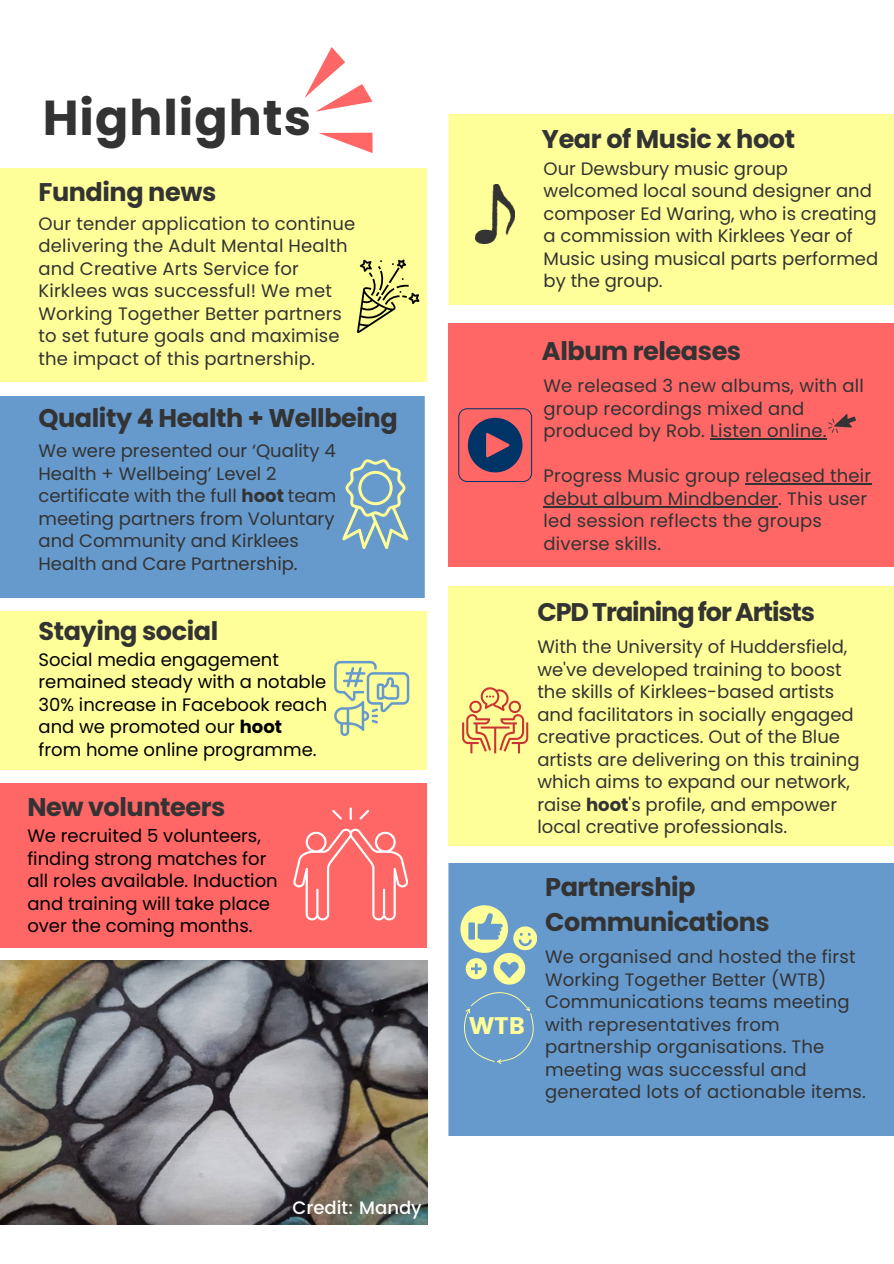
<style>
.page{position:relative;width:894px;height:1264px;background:#fff}
.page>*{position:absolute;margin:0;border:0;box-sizing:border-box;transform-origin:0 0}
.t1{font:700 49.05px "Poppins";letter-spacing:.02em;color:#333}
.t2{font:700 25.5px/34.8px "Poppins";letter-spacing:-.015em;color:#333}
.t3{font:700 25.5px "Poppins";letter-spacing:-.045em;color:#333}
.t4{font:24px "Poppins";color:#ff9}
.t5{font:18px/22.5px "Poppins";color:#333}
.t6{font:18px/22.5px "Poppins";color:#000}
.t7{font:500 18px "Poppins";color:#fff}
.s1{font-weight:700}
</style>
<div class="page">
<div style="left:448px;top:323px;width:445px;height:243px;background:#f66"></div>
<svg style="left:304px;top:47px;width:69px;height:106px"></svg>
<div style="left:448px;top:114px;width:445px;height:191px;background:#ff9"></div>
<div style="left:448px;top:586px;width:445px;height:259px;background:#ff9"></div>
<div style="left:448px;top:864px;width:445px;height:271px;background:#69c"></div>
<svg style="left:827px;top:413px;width:29px;height:20px"></svg>
<img style="left:475px;top:184px;width:39px;height:60px">
<svg style="left:458px;top:408px;width:74px;height:74px;background:#935066"></svg>
<svg style="left:462px;top:687px;width:66px;height:66px;background:#f1ca7e"></svg>
<svg style="left:463px;top:991px;width:70px;height:73px;background:#6c9dc9"></svg>
<img style="left:0;top:960px;width:427px;height:264px">
<div style="left:0;top:168px;width:427px;height:214px;background:#ff9"></div>
<div style="left:0;top:397px;width:424px;height:200px;background:#69c"></div>
<div style="left:0;top:612px;width:426px;height:157px;background:#ff9"></div>
<div style="left:0;top:783px;width:427px;height:164px;background:#f66"></div>
<svg style="left:342px;top:459px;width:66px;height:90px;background:#8ab1bf"></svg>
<svg style="left:348px;top:258px;width:72px;height:75px;background:#dada83"></svg>
<svg style="left:334px;top:661px;width:75px;height:75px;background:#d8e5a5"></svg>
<svg style="left:293px;top:828px;width:115px;height:92px;background:#ff7c7c"></svg>
<svg style="left:349px;top:807px;width:3px;height:13px"></svg>
<svg style="left:359px;top:809px;width:10px;height:10px"></svg>
<svg style="left:332px;top:809px;width:10px;height:10px"></svg>
<svg style="left:460px;top:905px;width:76px;height:79px;background:#a6c3b6"></svg>
<hr style="left:710px;top:438px;width:116px;height:1px;background:#333">
<hr style="left:745px;top:483px;width:126px;height:1px;background:#333">
<hr style="left:543px;top:506px;width:235px;height:1px;background:#333">
<h3 class="t1" style="left:43px;top:84px;width:270px">Highlights</h3>
<p class="t2" style="left:38px;top:175px;width:179px">Funding news</p>
<p class="t5" style="left:38px;top:212px;width:318px">Our tender application to continue delivering the Adult Mental Health</p>
<h3 class="t5" style="left:38px;top:257px;width:305px">and Creative Arts Service for<br>Kirklees was successful! We met<br>Working Together Better partners to set future goals and maximise the impact of this partnership.</h3>
<h4 class="t2" style="left:38px;top:400px;width:360px">Quality 4 Health + Wellbeing</h4>
<p class="t5" style="left:38px;top:440px;width:299px">We were presented our ‘Quality 4<br>Health + Wellbeing’ Level 2 certificate with the full <span class="s1">hoot</span> team meeting partners from Voluntary and Community and Kirklees<br>Health and Care Partnership.</p>
<p class="t2" style="left:38px;top:613px;width:181px">Staying social</p>
<p class="t6" style="left:38px;top:648px;width:290px">Social media engagement remained steady with a notable<br>30% increase in Facebook reach and we promoted our <span class="s1">hoot</span></p>
<p class="t6" style="left:38px;top:738px;width:279px">from home online programme.</p>
<h3 class="t2" style="left:27px;top:789px;width:199px">New volunteers</h3>
<h3 class="t6" style="left:27px;top:824px;width:240px">We recruited 5 volunteers, finding strong matches for</h3>
<p class="t6" style="left:27px;top:869px;width:252px">all roles available. Induction and training will take place over the coming months.</p>
<p class="t7" style="left:292px;top:1196px;width:130px">Credit: Mandy</p>
<p class="t2" style="left:542px;top:121px;width:254px">Year of Music x hoot</p>
<p class="t5" style="left:543px;top:157px;width:336px">Our Dewsbury music group welcomed local sound designer and composer Ed Waring, who is creating a commission with Kirklees Year of<br>Music using musical parts performed by the group.</p>
<p class="t2" style="left:542px;top:334px;width:201px">Album releases</p>
<p class="t5" style="left:543px;top:375px;width:321px">We released 3 new albums, with all group recordings mixed and produced by Rob. Listen online.</p>
<p class="t5" style="left:543px;top:465px;width:329px">Progress Music group released their debut album Mindbender. This user led session reflects the groups diverse skills.</p>
<p class="t3" style="left:537px;top:594px;width:279px">CPD Training for Artists</p>
<p class="t5" style="left:537px;top:635px;width:323px">With the University of Huddersfield, we've developed training to boost the skills of Kirklees-based artists and facilitators in socially engaged creative practices. Out of the Blue artists are delivering on this training which aims to expand our network, raise <span class="s1">hoot</span>'s profile, and empower local creative professionals.</p>
<p class="t4" style="left:469px;top:1011px;width:57px">WTB</p>
<p class="t2" style="left:545px;top:870px;width:226px">Partnership<br>Communications</p>
<h3 class="t5" style="left:545px;top:945px;width:322px">We organised and hosted the first<br>Working Together Better (WTB)<br>Communications teams meeting with representatives from partnership organisations. The meeting was successful and generated lots of actionable items.</h3>
</div>
